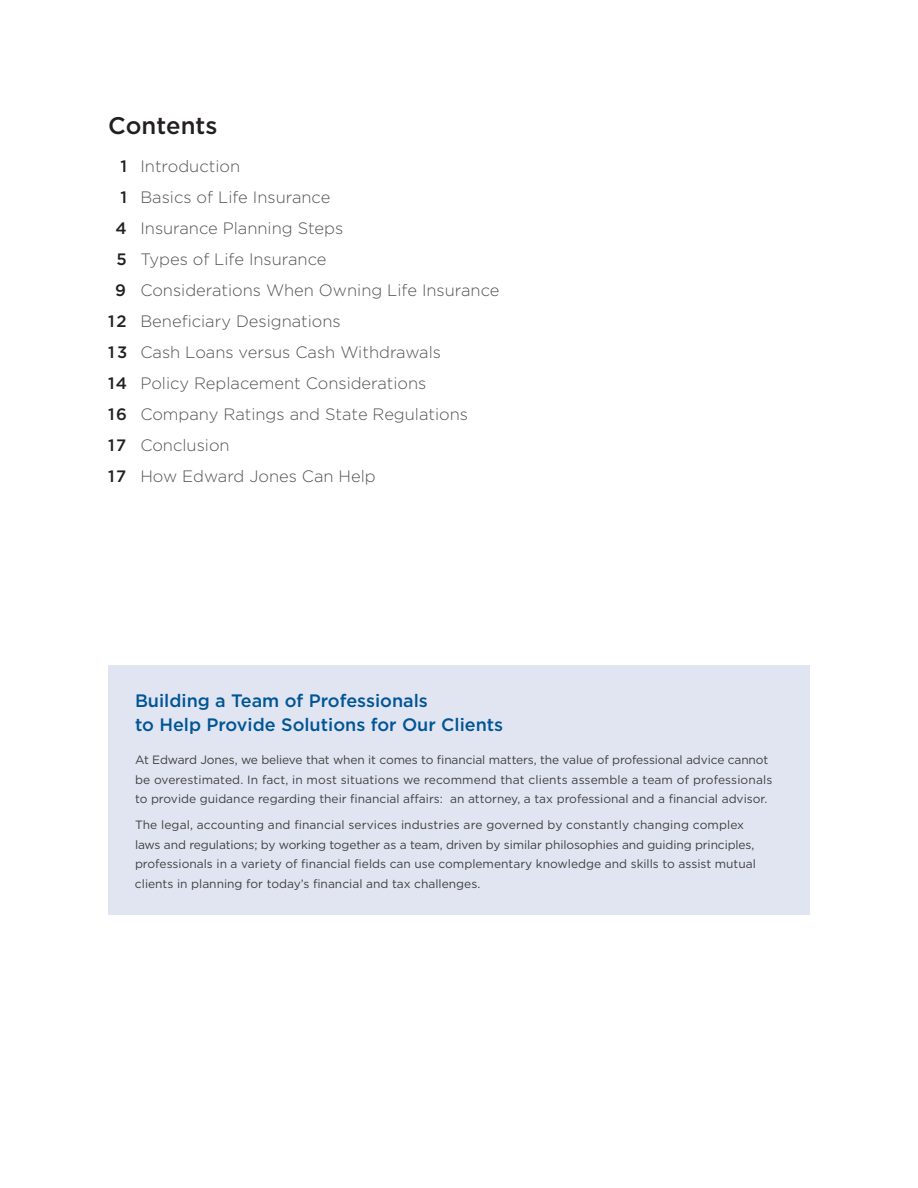
<style>
.page{position:relative;width:918px;height:1188px;background:#fff}
.page>*{position:absolute;margin:0;border:0;box-sizing:border-box;transform-origin:0 0}
.t1{font:500 24px "Gotham";color:#231f20}
.t2{font:500 18px/24px "Gotham";color:#005595}
.t3{font:300 16.5px "Gotham";color:#535456}
.t4{font:12px/19.5px "Gotham";color:#404041}
.s1{font-weight:500;color:#231f20}
</style>
<div class="page">
<div style="left:108px;top:666px;width:702px;height:249px;background:#e1e5f1"></div>
<h1 class="t1" style="left:108px;top:115px;width:111px">Contents</h1>
<h3 class="t3" style="left:120px;top:159px;width:121px"><span class="s1">1</span> Introduction</h3>
<h3 class="t3" style="left:120px;top:190px;width:212px"><span class="s1">1</span> Basics of Life Insurance</h3>
<h3 class="t3" style="left:116px;top:220px;width:229px"><span class="s1">4</span> Insurance Planning Steps</h3>
<h3 class="t3" style="left:117px;top:251px;width:211px"><span class="s1">5</span> Types of Life Insurance</h3>
<h3 class="t3" style="left:115px;top:282px;width:386px"><span class="s1">9</span> Considerations When Owning Life Insurance</h3>
<h3 class="t3" style="left:108px;top:313px;width:234px"><span class="s1">12</span> Beneficiary Designations</h3>
<h3 class="t3" style="left:108px;top:344px;width:335px"><span class="s1">13</span> Cash Loans versus Cash Withdrawals</h3>
<h3 class="t3" style="left:108px;top:375px;width:320px"><span class="s1">14</span> Policy Replacement Considerations</h3>
<h3 class="t3" style="left:108px;top:406px;width:362px"><span class="s1">16</span> Company Ratings and State Regulations</h3>
<h3 class="t3" style="left:108px;top:437px;width:123px"><span class="s1">17</span> Conclusion</h3>
<h3 class="t3" style="left:108px;top:468px;width:269px"><span class="s1">17</span> How Edward Jones Can Help</h3>
<h2 class="t2" style="left:135px;top:690px;width:370px">Building a Team of Professionals<br>to Help Provide Solutions for Our Clients</h2>
<p class="t4" style="left:135px;top:751px;width:639px">At Edward Jones, we believe that when it comes to financial matters, the value of professional advice cannot be overestimated. In fact, in most situations we recommend that clients assemble a team of professionals to provide guidance regarding their financial affairs: an attorney, a tax professional and a financial advisor.</p>
<p class="t4" style="left:135px;top:816px;width:622px">The legal, accounting and financial services industries are governed by constantly changing complex laws and regulations; by working together as a team, driven by similar philosophies and guiding principles, professionals in a variety of financial fields can use complementary knowledge and skills to assist mutual clients in planning for today’s financial and tax challenges.</p>
</div>
